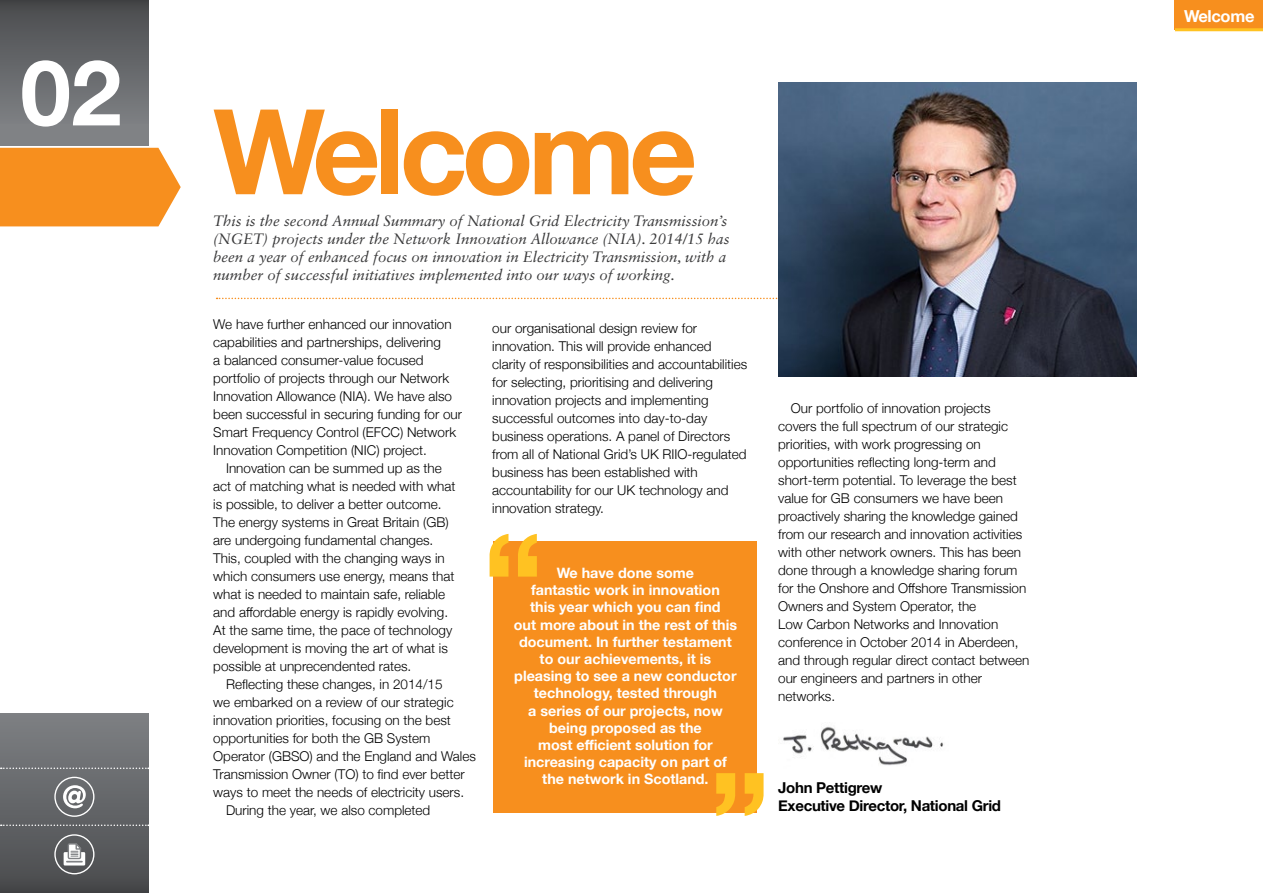
<style>
.page{position:relative;width:1263px;height:893px;background:#fff}
.page>*{position:absolute;margin:0;border:0;box-sizing:border-box;transform-origin:0 0}
.t1{font:700 133.2px "Helvetica Neue";color:#ffc222}
.t2{font:700 118.5px "Helvetica Neue";letter-spacing:-.05em;color:#f78f1e}
.t3{font:700 91.05px "Helvetica Neue";color:#fff}
.t4{font:700 16.5px "Helvetica Neue";letter-spacing:-.02em;color:#fff}
.t5{font:italic 15px/18px "Sabon LT Std";color:#383839}
.t6{font:700 15px/18px "Helvetica Neue";letter-spacing:-.02em;color:#000}
.t7{font:700 14.25px/17.2px "Helvetica Neue";color:#fff;text-align:center}
.t8{font:300 13.5px/18px "Helvetica Neue";color:#000}
</style>
<div class="page">
<div style="left:0;top:148px;width:181px;height:78px;background:#f78f1e"></div>
<div style="left:0;top:0;width:149px;height:146px;background:#808285"></div>
<div style="left:0;top:0;width:149px;height:123px;background:linear-gradient(to bottom,#484a4c,#7e8084)"></div>
<div style="left:0;top:713px;width:149px;height:180px;background:linear-gradient(to bottom,#7f8185,#4c4d4f)"></div>
<div style="left:54px;top:834px;width:40px;height:40px;border:1px solid #fff;border-radius:50%"></div>
<svg style="left:64px;top:852px;width:21px;height:13px"></svg>
<svg style="left:67px;top:842px;width:15px;height:20px"></svg>
<div style="left:54px;top:777px;width:40px;height:40px;border:1px solid #fff;border-radius:50%"></div>
<svg style="left:63px;top:785px;width:23px;height:23px"></svg>
<svg style="left:1px;top:767px;width:148px;height:2px"></svg>
<svg style="left:1px;top:824px;width:148px;height:2px"></svg>
<svg style="left:217px;top:298px;width:562px;height:1px"></svg>
<div style="left:1175px;top:0;width:88px;height:30px;background:#f78f1e"></div>
<hr style="left:1175px;top:28px;width:88px;height:3px;background:#ffc222">
<div style="left:493px;top:541px;width:263px;height:271px;background:#f78f1e"></div>
<img style="left:779px;top:83px;width:357px;height:293px">
<img style="left:783px;top:726px;width:161px;height:40px">
<h3 class="t3" style="left:20px;top:22px;width:103px">02</h3>
<h2 class="t2" style="left:213px;top:59px;width:486px">Welcome</h2>
<p class="t5" style="left:213px;top:211px;width:518px">This is the second Annual Summary of National Grid Electricity Transmission’s (NGET) projects under the Network Innovation Allowance (NIA). 2014/15 has been a year of enhanced focus on innovation in Electricity Transmission, with a number of successful initiatives implemented into our ways of working.</p>
<p class="t8" style="left:213px;top:314px;width:250px">We have further enhanced our innovation capabilities and partnerships, delivering<br>a balanced consumer-value focused portfolio of projects through our Network Innovation Allowance (NIA). We have also been successful in securing funding for our Smart Frequency Control (EFCC) Network Innovation Competition (NIC) project.</p>
<p class="t8" style="left:213px;top:458px;width:244px;text-indent:13px">Innovation can be summed up as the act of matching what is needed with what is possible, to deliver a better outcome.<br>The energy systems in Great Britain (GB) are undergoing fundamental changes.<br>This, coupled with the changing ways in which consumers use energy, means that what is needed to maintain safe, reliable and affordable energy is rapidly evolving.<br>At the same time, the pace of technology development is moving the art of what is possible at unprecendented rates.</p>
<p class="t8" style="left:226px;top:674px;width:218px">Reflecting these changes, in 2014/15</p>
<p class="t8" style="left:213px;top:692px;width:242px">we embarked on a review of our strategic</p>
<p class="t8" style="left:213px;top:710px;width:239px">innovation priorities, focusing on the best</p>
<p class="t8" style="left:213px;top:728px;width:219px">opportunities for both the GB System</p>
<p class="t8" style="left:213px;top:746px;width:264px">Operator (GBSO) and the England and Wales</p>
<p class="t8" style="left:213px;top:764px;width:253px">Transmission Owner (TO) to find ever better</p>
<p class="t8" style="left:213px;top:782px;width:252px">ways to meet the needs of electricity users.</p>
<p class="t8" style="left:226px;top:800px;width:206px">During the year, we also completed</p>
<p class="t8" style="left:492px;top:318px;width:257px">our organisational design review for innovation. This will provide enhanced clarity of responsibilities and accountabilities for selecting, prioritising and delivering innovation projects and implementing successful outcomes into day-to-day business operations. A panel of Directors from all of National Grid’s UK RIIO-regulated business has been established with accountability for our UK technology and innovation strategy.</p>
<h1 class="t1" style="left:482px;top:477px;width:63px">“</h1>
<p class="t7" style="left:514px;top:565px;width:225px">We have done some<br>fantastic work in innovation<br>this year which you can find<br>out more about in the rest of this document. In further testament to our achievements, it is pleasing to see a new conductor technology, tested through<br>a series of our projects, now being proposed as the<br>most efficient solution for increasing capacity on part of the network in Scotland.</p>
<h1 class="t1" style="left:709px;top:716px;width:63px">”</h1>
<p class="t8" style="left:778px;top:398px;width:253px;text-indent:13px">Our portfolio of innovation projects covers the full spectrum of our strategic priorities, with work progressing on opportunities reflecting long-term and short-term potential. To leverage the best value for GB consumers we have been proactively sharing the knowledge gained from our research and innovation activities with other network owners. This has been done through a knowledge sharing forum for the Onshore and Offshore Transmission Owners and System Operator, the<br>Low Carbon Networks and Innovation conference in October 2014 in Aberdeen, and through regular direct contact between our engineers and partners in other networks.</p>
<p class="t6" style="left:778px;top:779px;width:224px">John Pettigrew<br>Executive Director, National Grid</p>
<p class="t4" style="left:1184px;top:3px;width:72px">Welcome</p>
</div>
